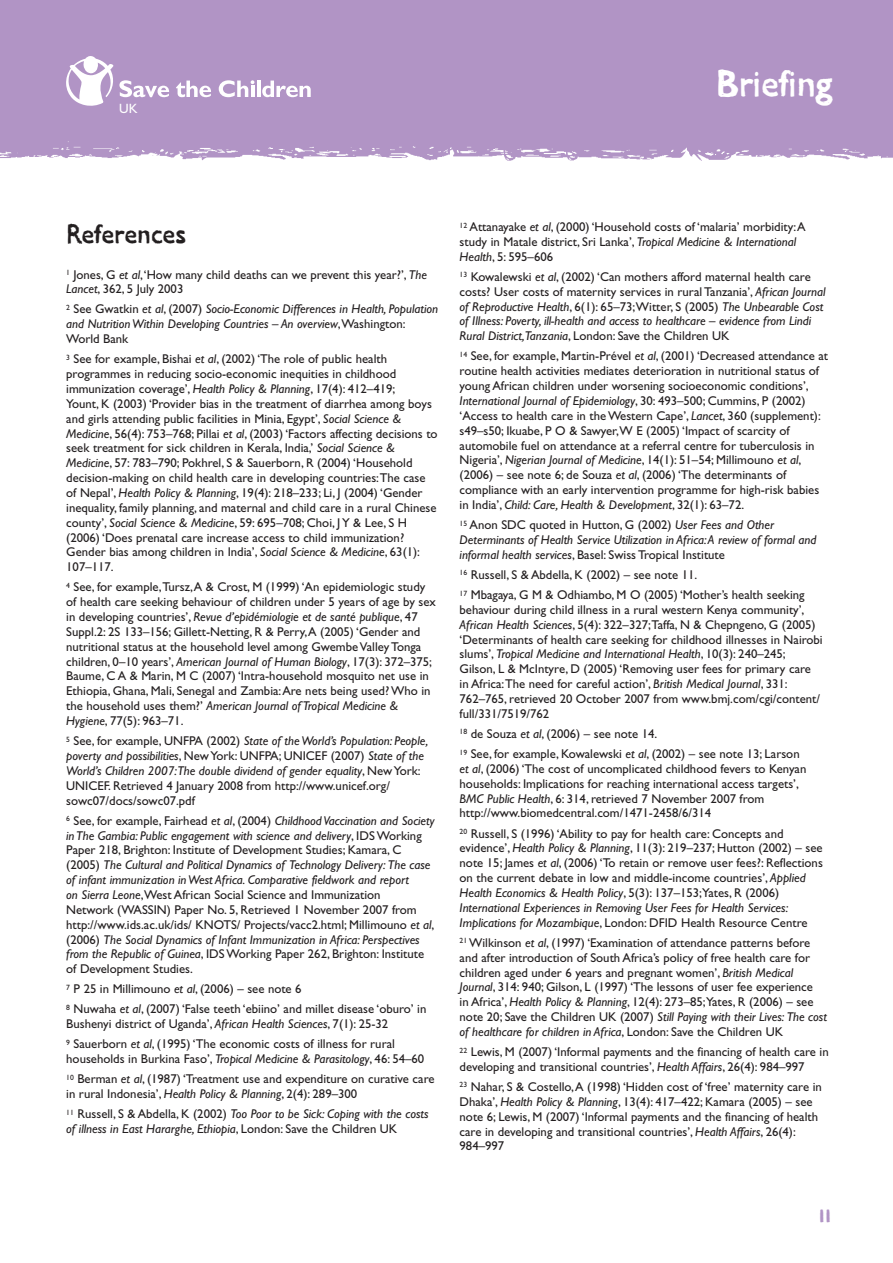
<style>
.page{position:relative;width:893px;height:1263px;background:#fff}
.page>*{position:absolute;margin:0;border:0;box-sizing:border-box;transform-origin:0 0}
.t1{font:37.5px "SC Morgan";color:#fff}
.t2{font:27px "SC Morgan";color:#231f20}
.t3{font:18px "SC Morgan";color:#b194c5}
.t4{font:13.5px "Gill Sans";color:#fff}
.t5{font:12.75px/14.9px "Gill Sans";color:#231f20}
.t6{font:italic 12.75px/14.9px "Gill Sans";color:#231f20}
.s1{font-style:italic}
.s2{font-style:normal}
</style>
<div class="page">
<div style="left:0;top:0;width:893px;height:161px;background:#b194c5"></div>
<p class="t4" style="left:119px;top:104px;width:20px">UK</p>
<h1 class="t1" style="left:716px;top:69px;width:117px">Briefing</h1>
<h2 class="t2" style="left:66px;top:223px;width:121px">References</h2>
<p class="t5" style="left:66px;top:268px;width:362px"><sup>1</sup> Jones, G <span class="s1">et al</span>,‘How many child deaths can we prevent this year?’, <span class="s1">The<br>Lancet</span>, 362, 5 July 2003</p>
<p class="t6" style="left:66px;top:303px;width:373px"><sup>2</sup> <span class="s2">See Gwatkin</span> et al<span class="s2">, (2007)</span> Socio-Economic Differences in Health, Population and Nutrition Within Developing Countries – An overview<span class="s2">,Washington:<br>World Bank</span></p>
<p class="t5" style="left:66px;top:353px;width:373px"><sup>3</sup> See for example, Bishai <span class="s1">et al</span>, (2002) ‘The role of public health programmes in reducing socio-economic inequities in childhood immunization coverage’, <span class="s1">Health Policy &amp; Planning</span>, 17(4): 412–419;<br>Yount, K (2003) ‘Provider bias in the treatment of diarrhea among boys and girls attending public facilities in Minia, Egypt’, <span class="s1">Social Science &amp; Medicine</span>, 56(4): 753–768; Pillai <span class="s1">et al</span>, (2003) ‘Factors affecting decisions to seek treatment for sick children in Kerala, India,’ <span class="s1">Social Science &amp; Medicine</span>, 57: 783–790; Pokhrel, S &amp; Sauerborn, R (2004) ‘Household decision-making on child health care in developing countries:The case of Nepal’, <span class="s1">Health Policy &amp; Planning</span>, 19(4): 218–233; Li, J (2004) ‘Gender inequality, family planning, and maternal and child care in a rural Chinese county’, <span class="s1">Social Science &amp; Medicine</span>, 59: 695–708; Choi, J Y &amp; Lee, S H (2006) ‘Does prenatal care increase access to child immunization?<br>Gender bias among children in India’, <span class="s1">Social Science &amp; Medicine</span>, 63(1):<br>107–117.</p>
<p class="t5" style="left:66px;top:581px;width:371px"><sup>4</sup> See, for example,Tursz,A &amp; Crost, M (1999) ‘An epidemiologic study of health care seeking behaviour of children under 5 years of age by sex in developing countries’, <span class="s1">Revue d’epidémiologie et de santé publique</span>, 47<br>Suppl.2: 2S 133–156; Gillett-Netting, R &amp; Perry,A (2005) ‘Gender and nutritional status at the household level among Gwembe Valley Tonga children, 0–10 years’, <span class="s1">American Journal of Human Biology</span>, 17(3): 372–375; Baume, C A &amp; Marin, M C (2007) ‘Intra-household mosquito net use in Ethiopia, Ghana, Mali, Senegal and Zambia:Are nets being used? Who in the household uses them?’ <span class="s1">American Journal of Tropical Medicine &amp; Hygiene</span>, 77(5): 963–71.</p>
<p class="t5" style="left:66px;top:735px;width:364px"><sup>5</sup> See, for example, UNFPA (2002) <span class="s1">State of the World’s Population: People, poverty and possibilities</span>, New York: UNFPA; UNICEF (2007) <span class="s1">State of the World’s Children 2007:The double dividend of gender equality</span>, New York:<br>UNICEF. Retrieved 4 January 2008 from http://www.unicef.org/ sowc07/docs/sowc07.pdf</p>
<p class="t5" style="left:66px;top:814px;width:370px"><sup>6</sup> See, for example, Fairhead <span class="s1">et al</span>, (2004) <span class="s1">Childhood Vaccination and Society in The Gambia: Public engagement with science and delivery</span>, IDS Working Paper 218, Brighton: Institute of Development Studies; Kamara, C (2005) <span class="s1">The Cultural and Political Dynamics of Technology Delivery: The case of infant immunization in West Africa. Comparative fieldwork and report<br>on Sierra Leone</span>,West African Social Science and Immunization<br>Network (WASSIN) Paper No. 5, Retrieved 1 November 2007 from http://www.ids.ac.uk/ids/ KNOTS/ Projects/vacc2.html; Millimouno <span class="s1">et al</span>, (2006) <span class="s1">The Social Dynamics of Infant Immunization in Africa: Perspectives from the Republic of Guinea</span>, IDS Working Paper 262, Brighton: Institute of Development Studies.</p>
<p class="t5" style="left:66px;top:980px;width:362px;line-height:20.1px"><sup>7</sup> P 25 in Millimouno <span class="s1">et al</span>, (2006) – see note 6<br><sup>8</sup> Nuwaha <span class="s1">et al</span>, (2007) ‘False teeth ‘ebiino’ and millet disease ‘oburo’ in</p>
<p class="t5" style="left:66px;top:1015px;width:330px;line-height:20.1px">Bushenyi district of Uganda’, <span class="s1">African Health Sciences</span>, 7(1): 25-32<br><sup>9</sup> Sauerborn <span class="s1">et al</span>, (1995) ‘The economic costs of illness for rural</p>
<p class="t5" style="left:66px;top:1050px;width:370px;line-height:20.1px">households in Burkina Faso’, <span class="s1">Tropical Medicine &amp; Parasitology</span>, 46: 54–60<br><sup>10</sup> Berman <span class="s1">et al</span>, (1987) ‘Treatment use and expenditure on curative care</p>
<p class="t5" style="left:66px;top:1085px;width:364px;line-height:20.1px">in rural Indonesia’, <span class="s1">Health Policy &amp; Planning</span>, 2(4): 289–300<br><sup>11</sup> Russell, S &amp; Abdella, K (2002) <span class="s1">Too Poor to be Sick: Coping with the costs</span></p>
<p class="t6" style="left:66px;top:1123px;width:333px">of illness in East Hararghe, Ethiopia<span class="s2">, London: Save the Children UK</span></p>
<p class="t5" style="left:460px;top:221px;width:348px"><sup>12</sup> Attanayake <span class="s1">et al</span>, (2000) ‘Household costs of ‘malaria’ morbidity:A study in Matale district, Sri Lanka’, <span class="s1">Tropical Medicine &amp; International<br>Health</span>, 5: 595–606</p>
<p class="t5" style="left:460px;top:271px;width:367px"><sup>13</sup> Kowalewski <span class="s1">et al</span>, (2002) ‘Can mothers afford maternal health care costs? User costs of maternity services in rural Tanzania’, <span class="s1">African Journal of Reproductive Health</span>, 6(1): 65–73;Witter, S (2005) <span class="s1">The Unbearable Cost of Illness: Poverty, ill-health and access to healthcare – evidence from Lindi Rural District,Tanzania</span>, London: Save the Children UK</p>
<p class="t5" style="left:460px;top:350px;width:370px"><sup>14</sup> See, for example, Martin-Prével <span class="s1">et al</span>, (2001) ‘Decreased attendance at routine health activities mediates deterioration in nutritional status of young African children under worsening socioeconomic conditions’, <span class="s1">International Journal of Epidemiology</span>, 30: 493–500; Cummins, P (2002) ‘Access to health care in the Western Cape’, <span class="s1">Lancet</span>, 360 (supplement): s49–s50; Ikuabe, P O &amp; Sawyer,W E (2005) ‘Impact of scarcity of automobile fuel on attendance at a referral centre for tuberculosis in Nigeria’, <span class="s1">Nigerian Journal of Medicine</span>, 14(1): 51–54; Millimouno <span class="s1">et al</span>, (2006) – see note 6; de Souza <span class="s1">et al</span>, (2006) ‘The determinants of compliance with an early intervention programme for high-risk babies in India’, <span class="s1">Child: Care, Health &amp; Development</span>, 32(1): 63–72.</p>
<p class="t6" style="left:460px;top:519px;width:358px"><sup>15</sup> <span class="s2">Anon SDC quoted in Hutton, G (2002)</span> User Fees and Other<br>Determinants of Health Service Utilization in Africa:A review of formal and informal health services<span class="s2">, Basel: Swiss Tropical Institute</span></p>
<p class="t5" style="left:460px;top:566px;width:346px;line-height:20.1px"><sup>16</sup> Russell, S &amp; Abdella, K (2002) – see note 11.<br><sup>17</sup> Mbagaya, G M &amp; Odhiambo, M O (2005) ‘Mother’s health seeking</p>
<p class="t5" style="left:460px;top:603px;width:365px">behaviour during child illness in a rural western Kenya community’, <span class="s1">African Health Sciences</span>, 5(4): 322–327;Taffa, N &amp; Chepngeno, G (2005) ‘Determinants of health care seeking for childhood illnesses in Nairobi slums’, <span class="s1">Tropical Medicine and International Health</span>, 10(3): 240–245; Gilson, L &amp; McIntyre, D (2005) ‘Removing user fees for primary care in Africa:The need for careful action’, <span class="s1">British Medical Journal</span>, 331:<br>762–765, retrieved 20 October 2007 from www.bmj.com/cgi/content/ full/331/7519/762</p>
<p class="t5" style="left:460px;top:725px;width:342px;line-height:20.1px"><sup>18</sup> de Souza <span class="s1">et al</span>, (2006) – see note 14.<br><sup>19</sup> See, for example, Kowalewski <span class="s1">et al</span>, (2002) – see note 13; Larson</p>
<p class="t5" style="left:460px;top:762px;width:348px"><span class="s1">et al</span>, (2006) ‘The cost of uncomplicated childhood fevers to Kenyan households: Implications for reaching international access targets’, <span class="s1">BMC Public Health</span>, 6: 314, retrieved 7 November 2007 from http://www.biomedcentral.com/1471-2458/6/314</p>
<p class="t5" style="left:460px;top:827px;width:365px"><sup>20</sup> Russell, S (1996) ‘Ability to pay for health care: Concepts and evidence’, <span class="s1">Health Policy &amp; Planning</span>, 11(3): 219–237; Hutton (2002) – see note 15; James <span class="s1">et al</span>, (2006) ‘To retain or remove user fees?: Reflections on the current debate in low and middle-income countries’, <span class="s1">Applied Health Economics &amp; Health Policy</span>, 5(3): 137–153;Yates, R (2006)<br><span class="s1">International Experiences in Removing User Fees for Health Services:<br>Implications for Mozambique</span>, London: DFID Health Resource Centre</p>
<p class="t5" style="left:460px;top:936px;width:369px"><sup>21</sup> Wilkinson <span class="s1">et al</span>, (1997) ‘Examination of attendance patterns before and after introduction of South Africa’s policy of free health care for children aged under 6 years and pregnant women’, <span class="s1">British Medical Journal</span>, 314: 940; Gilson, L (1997) ‘The lessons of user fee experience<br>in Africa’, <span class="s1">Health Policy &amp; Planning</span>, 12(4): 273–85;Yates, R (2006) – see note 20; Save the Children UK (2007) <span class="s1">Still Paying with their Lives: The cost of healthcare for children in Africa</span>, London: Save the Children UK</p>
<p class="t5" style="left:460px;top:1045px;width:371px"><sup>22</sup> Lewis, M (2007) ‘Informal payments and the financing of health care in developing and transitional countries’, <span class="s1">Health Affairs</span>, 26(4): 984–997</p>
<p class="t5" style="left:460px;top:1080px;width:364px"><sup>23</sup> Nahar, S &amp; Costello,A (1998) ‘Hidden cost of ‘free’ maternity care in Dhaka’, <span class="s1">Health Policy &amp; Planning</span>, 13(4): 417–422; Kamara (2005) – see note 6; Lewis, M (2007) ‘Informal payments and the financing of health care in developing and transitional countries’, <span class="s1">Health Affairs</span>, 26(4):<br>984–997</p>
<h3 class="t3" style="left:819px;top:1208px;width:14px">11</h3>
</div>
